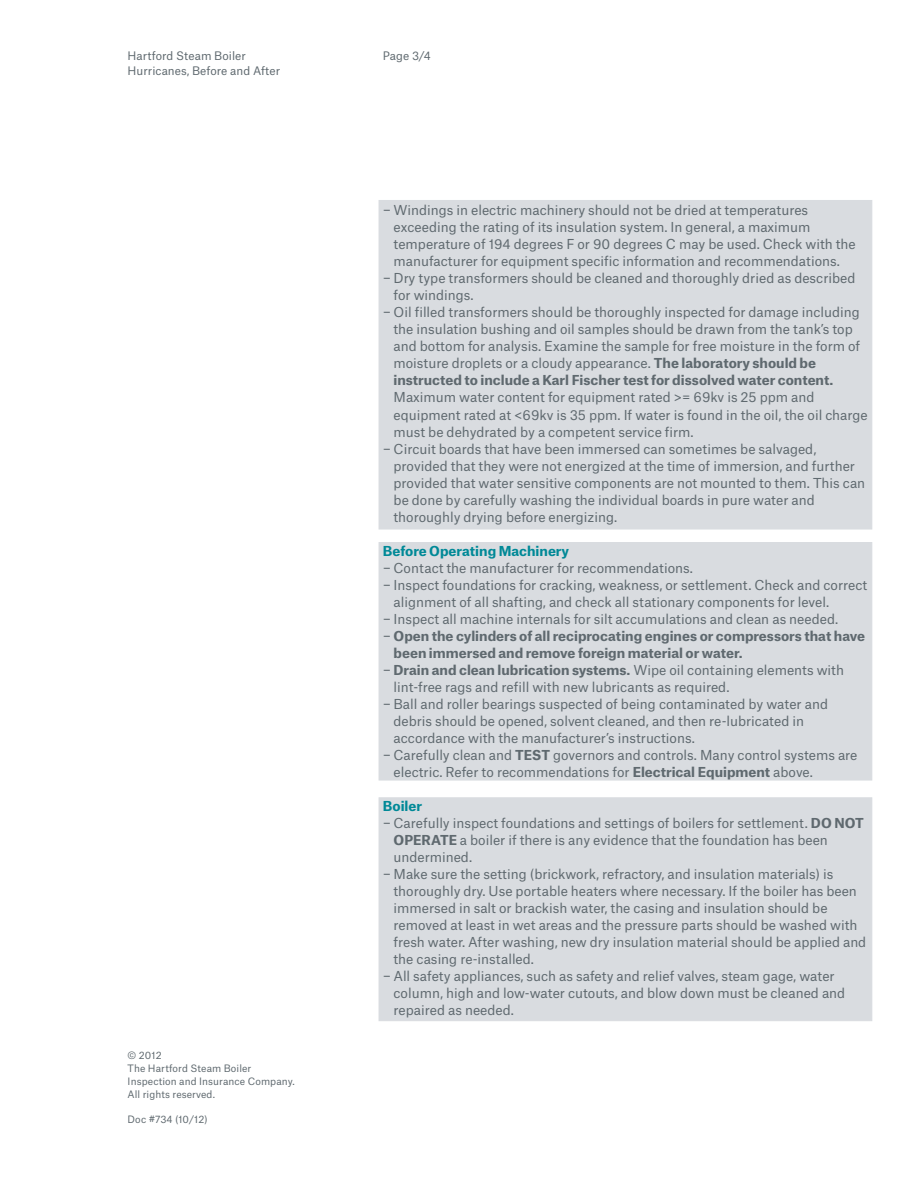
<style>
.page{position:relative;width:919px;height:1187px;background:#fff}
.page>*{position:absolute;margin:0;border:0;box-sizing:border-box;transform-origin:0 0}
.t1{font:13.2px/17px "Munich Re";color:#5f696f}
.t2{font:700 13.2px/17px "Munich Re";color:#5f696f}
.MR_8_75_pt_regular{font:700 13.2px "Munich Re";color:#008997}
.t3{font:11.25px/14.9px "Munich Re";letter-spacing:.005em;color:#5f696f}
.t4{font:9.75px/12.8px "Munich Re";letter-spacing:.01em;color:#5f696f}
.s1{font-weight:700}
.s2{font-weight:400}
</style>
<div class="page">
<div style="left:378px;top:542px;width:494px;height:238px;background:#d9dce0"></div>
<div style="left:378px;top:200px;width:494px;height:329px;background:#d9dce0;border:1px solid #d9dce0"></div>
<div style="left:378px;top:797px;width:494px;height:223px;background:#d9dce0"></div>
<p class="t3" style="left:128px;top:47px;width:154px">Hartford Steam Boiler<br>Hurricanes, Before and After</p>
<p class="t3" style="left:383px;top:47px;width:49px">Page 3/4</p>
<p class="t4" style="left:128px;top:1048px;width:168px">© 2012<br>The Hartford Steam Boiler<br>Inspection and Insurance Company.<br>All rights reserved.</p>
<p class="t4" style="left:128px;top:1111px;width:81px">Doc #734 (10/12)</p>
<p class="t1" style="left:393px;top:200px;width:463px;text-indent:-11px">− Windings in electric machinery should not be dried at temperatures exceeding the rating of its insulation system. In general, a maximum temperature of 194 degrees F or 90 degrees C may be used. Check with the manufacturer for equipment specific information and recommendations.</p>
<p class="t1" style="left:393px;top:268px;width:463px;text-indent:-11px">− Dry type transformers should be cleaned and thoroughly dried as described for windings.</p>
<p class="t1" style="left:393px;top:302px;width:475px;text-indent:-11px">− Oil filled transformers should be thoroughly inspected for damage including the insulation bushing and oil samples should be drawn from the tank’s top and bottom for analysis. Examine the sample for free moisture in the form of moisture droplets or a cloudy appearance. <span class="s1">The laboratory should be instructed to include a Karl Fischer test for dissolved water content.<br></span>Maximum water content for equipment rated &gt;= 69kv is 25 ppm and equipment rated at &lt;69kv is 35 ppm. If water is found in the oil, the oil charge must be dehydrated by a competent service firm.</p>
<p class="t1" style="left:393px;top:438px;width:473px;text-indent:-11px">− Circuit boards that have been immersed can sometimes be salvaged, provided that they were not energized at the time of immersion, and further provided that water sensitive components are not mounted to them. This can be done by carefully washing the individual boards in pure water and thoroughly drying before energizing.</p>
<p class="MR_8_75_pt_regular" style="left:383px;top:539px;width:188px">Before Operating Machinery</p>
<p class="t1" style="left:383px;top:557px;width:311px">− Contact the manufacturer for recommendations.</p>
<p class="t1" style="left:393px;top:574px;width:475px;text-indent:-11px">− Inspect foundations for cracking, weakness, or settlement. Check and correct alignment of all shafting, and check all stationary components for level.</p>
<p class="t1" style="left:383px;top:608px;width:457px">− Inspect all machine internals for silt accumulations and clean as needed.</p>
<p class="t2" style="left:393px;top:625px;width:473px;text-indent:-11px"><span class="s2">−</span> Open the cylinders of all reciprocating engines or compressors that have been immersed and remove foreign material or water.</p>
<p class="t1" style="left:393px;top:659px;width:452px;text-indent:-11px">− <span class="s1">Drain and clean lubrication systems.</span> Wipe oil containing elements with lint-free rags and refill with new lubricants as required.</p>
<p class="t1" style="left:393px;top:693px;width:436px;text-indent:-11px">− Ball and roller bearings suspected of being contaminated by water and debris should be opened, solvent cleaned, and then re-lubricated in accordance with the manufacturer’s instructions.</p>
<p class="t1" style="left:393px;top:745px;width:465px;text-indent:-11px">− Carefully clean and <span class="s1">TEST</span> governors and controls. Many control systems are electric. Refer to recommendations for <span class="s1">Electrical Equipment</span> above.</p>
<p class="MR_8_75_pt_regular" style="left:383px;top:795px;width:41px">Boiler</p>
<p class="t1" style="left:393px;top:813px;width:472px;text-indent:-11px">− Carefully inspect foundations and settings of boilers for settlement. <span class="s1">DO NOT<br>OPERATE</span> a boiler if there is any evidence that the foundation has been undermined.</p>
<p class="t1" style="left:393px;top:864px;width:474px;text-indent:-11px">− Make sure the setting (brickwork, refractory, and insulation materials) is thoroughly dry. Use portable heaters where necessary. If the boiler has been immersed in salt or brackish water, the casing and insulation should be removed at least in wet areas and the pressure parts should be washed with fresh water. After washing, new dry insulation material should be applied and the casing re-installed.</p>
<p class="t1" style="left:393px;top:966px;width:453px;text-indent:-11px">− All safety appliances, such as safety and relief valves, steam gage, water column, high and low-water cutouts, and blow down must be cleaned and repaired as needed.</p>
</div>
